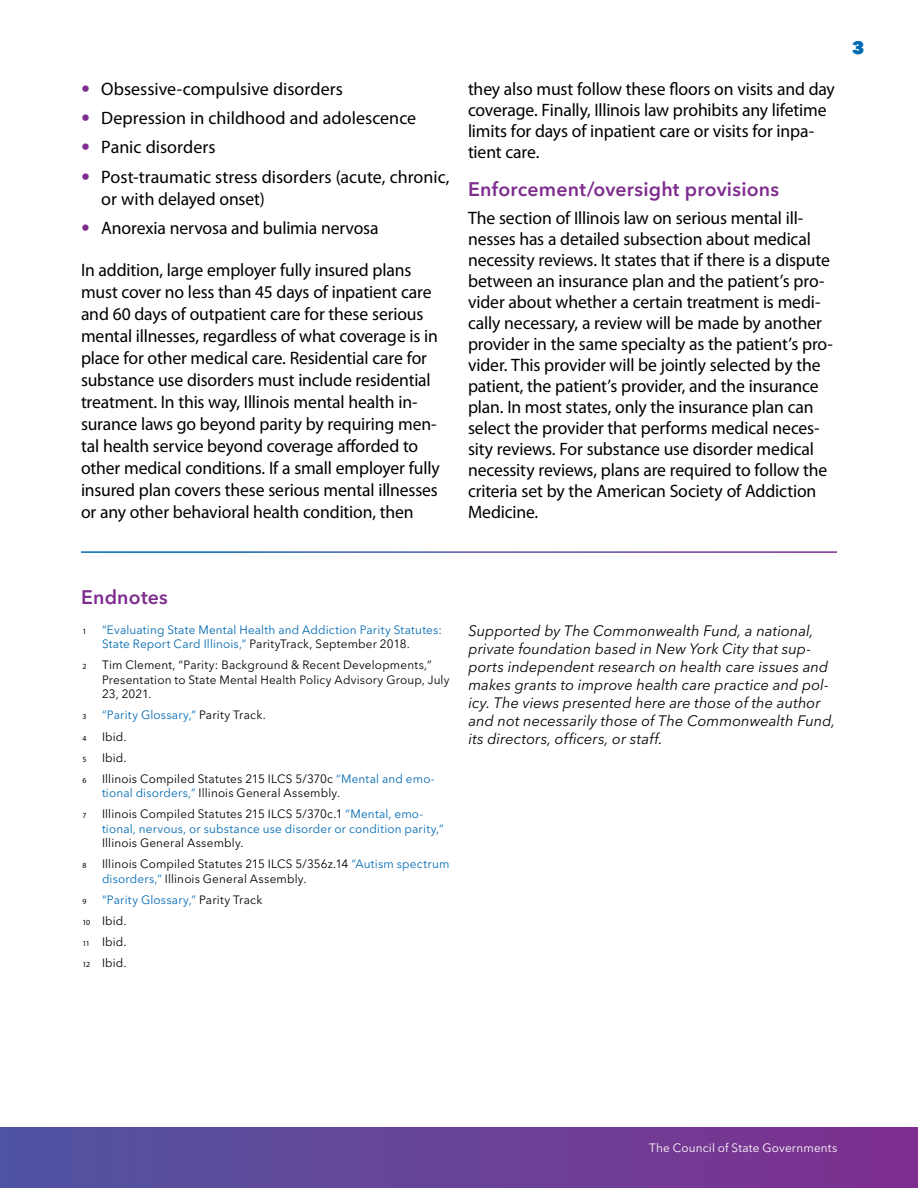
<style>
.page{position:relative;width:918px;height:1188px;background:#fff}
.page>*{position:absolute;margin:0;border:0;box-sizing:border-box;transform-origin:0 0}
.t1{font:600 19.5px "Avenir Next LT Pro";letter-spacing:.01em;color:#7e2c8e}
.t2{font:18px/21px "Myriad Pro";letter-spacing:-.01em;color:#000}
.t3{font:800 18px "Avenir Next LT Pro";color:#006ab3}
.t4{font:italic 15px/18px "Avenir Next LT Pro";letter-spacing:.005em;color:#000}
.t5{font:12px/14.4px "Avenir Next LT Pro";letter-spacing:.015em;color:#000}
.t6{font:12px/14.4px "Avenir Next LT Pro";letter-spacing:.015em;color:#006ab3}
.t7{font:12px "Avenir Next LT Pro";letter-spacing:.015em;color:#fff}
.t8{font:7.8px "Myriad Pro";color:#000}
.s1{font-family:"Avenir Next LT Pro";font-weight:600;color:#7e2c8e}
.s2{color:#000}
.s3{color:#006ab3}
.s4{font-family:"Myriad Pro";font-size:7.8px}
</style>
<div class="page">
<div style="left:0;top:1128px;width:918px;height:60px;background:linear-gradient(to right,#5055a2,#7f2f8e)"></div>
<p class="t2" style="left:81px;top:78px;width:263px"><span class="s1">•</span> Obsessive-compulsive disorders</p>
<p class="t2" style="left:81px;top:107px;width:337px"><span class="s1">•</span> Depression in childhood and adolescence</p>
<p class="t2" style="left:81px;top:136px;width:136px"><span class="s1">•</span> Panic disorders</p>
<p class="t2" style="left:101px;top:165px;width:350px;line-height:22.6px;text-indent:-20px"><span class="s1">•</span> Post-traumatic stress disorders (acute, chronic, or with delayed onset)</p>
<p class="t2" style="left:81px;top:217px;width:299px"><span class="s1">•</span> Anorexia nervosa and bulimia nervosa</p>
<p class="t2" style="left:81px;top:259px;width:360px;line-height:22px">In addition, large employer fully insured plans must cover no less than 45 days of inpatient care and 60 days of outpatient care for these serious mental illnesses, regardless of what coverage is in place for other medical care. Residential care for substance use disorders must include residential treatment. In this way, Illinois mental health in&shy;surance laws go beyond parity by requiring men&shy;tal health service beyond coverage afforded to other medical conditions. If a small employer fully insured plan covers these serious mental illnesses or any other behavioral health condition, then</p>
<p class="t2" style="left:468px;top:78px;width:368px">they also must follow these floors on visits and day coverage. Finally, Illinois law prohibits any lifetime limits for days of inpatient care or visits for inpa&shy;tient care.</p>
<p class="t1" style="left:468px;top:177px;width:313px">Enforcement/oversight provisions</p>
<p class="t2" style="left:468px;top:207px;width:367px">The section of Illinois law on serious mental ill&shy;nesses has a detailed subsection about medical necessity reviews. It states that if there is a dispute between an insurance plan and the patient’s pro&shy;vider about whether a certain treatment is medi&shy;cally necessary, a review will be made by another provider in the same specialty as the patient’s pro&shy;vider. This provider will be jointly selected by the patient, the patient’s provider, and the insurance plan. In most states, only the insurance plan can select the provider that performs medical neces&shy;sity reviews. For substance use disorder medical necessity reviews, plans are required to follow the criteria set by the American Society of Addiction Medicine.</p>
<p class="t3" style="left:852px;top:37px;width:14px">3</p>
<p class="t1" style="left:81px;top:585px;width:88px">Endnotes</p>
<p class="t8" style="left:82px;top:626px;width:6px">1</p>
<p class="t6" style="left:102px;top:623px;width:342px">“Evaluating State Mental Health and Addiction Parity Statutes:<br>State Report Card Illinois,” <span class="s2">ParityTrack, September 2018.</span></p>
<p class="t8" style="left:82px;top:662px;width:6px">2</p>
<p class="t5" style="left:102px;top:658px;width:349px">Tim Clement, “Parity: Background &amp; Recent Developments,”<br>Presentation to State Mental Health Policy Advisory Group, July<br>23, 2021.</p>
<p class="t8" style="left:82px;top:712px;width:6px">3</p>
<p class="t6" style="left:102px;top:708px;width:165px">“Parity Glossary,” <span class="s2">Parity Track.</span></p>
<p class="t8" style="left:82px;top:733px;width:6px">4</p>
<p class="t5" style="left:102px;top:729px;width:26px">Ibid.</p>
<p class="t8" style="left:82px;top:754px;width:6px">5</p>
<p class="t5" style="left:102px;top:750px;width:26px">Ibid.</p>
<p class="t8" style="left:82px;top:775px;width:6px">6</p>
<p class="t5" style="left:102px;top:771px;width:334px">Illinois Compiled Statutes 215 ILCS 5/370c <span class="s3">“Mental and emo&shy;tional disorders,”</span> Illinois General Assembly.</p>
<p class="t8" style="left:82px;top:811px;width:6px">7</p>
<p class="t6" style="left:102px;top:807px;width:343px"><span class="s2">Illinois Compiled Statutes 215 ILCS 5/370c.1</span> “Mental, emo&shy;tional, nervous, or substance use disorder or condition parity,”</p>
<p class="t5" style="left:102px;top:836px;width:143px">Illinois General Assembly.</p>
<p class="t8" style="left:82px;top:861px;width:6px">8</p>
<p class="t5" style="left:102px;top:857px;width:349px">Illinois Compiled Statutes 215 ILCS 5/356z.14 <span class="s3">“Autism spectrum disorders,”</span> Illinois General Assembly.</p>
<p class="t8" style="left:82px;top:896px;width:6px">9</p>
<p class="t5" style="left:82px;top:889px;width:181px;line-height:21.1px;text-indent:20px"><span class="s3">“Parity Glossary,”</span> Parity Track<br><span class="s4">10</span> Ibid.<br><span class="s4">11</span> Ibid.<br><span class="s4">12</span> Ibid.</p>
<p class="t4" style="left:468px;top:622px;width:368px">Supported by The Commonwealth Fund, a national, private foundation based in New York City that sup&shy;ports independent research on health care issues and makes grants to improve health care practice and pol&shy;icy. The views presented here are those of the author and not necessarily those of The Commonwealth Fund, its directors, officers, or staff.</p>
<p class="t7" style="left:649px;top:1141px;width:190px">The Council of State Governments</p>
</div>
